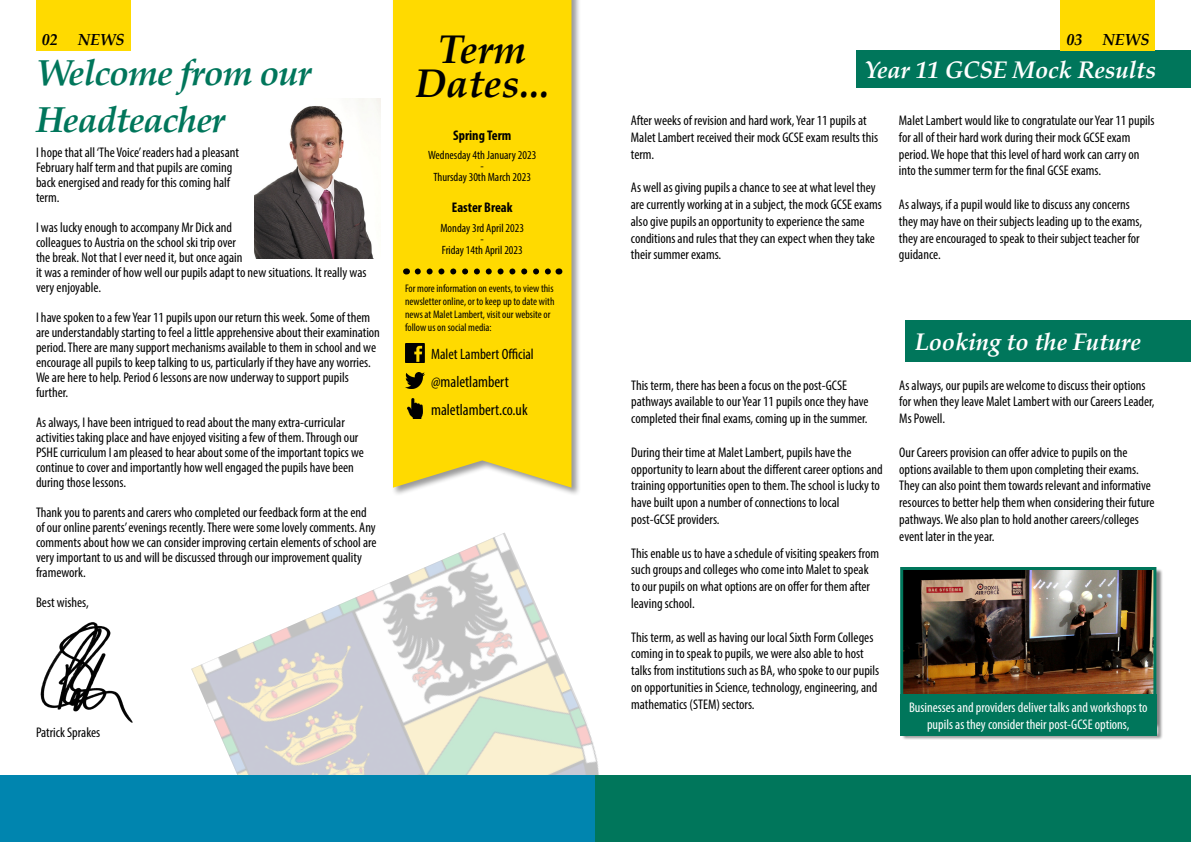
<style>
.page{position:relative;width:1191px;height:842px;background:#fff}
.page>*{position:absolute;margin:0;border:0;box-sizing:border-box;transform-origin:0 0}
.t1{font:italic 700 40px/34px "Palatino Linotype";color:#000;text-align:center}
.t2{font:italic 700 36px/47px "Palatino Linotype";letter-spacing:-.03em;color:#00765b}
.t3{font:italic 700 24px "Palatino Linotype";letter-spacing:-.01em;color:#fff}
.t4{font:condensed 16px/28px "Myriad Pro";color:#000}
.t5{font:italic 700 16px "Palatino Linotype";letter-spacing:-.01em;color:#000}
.t6{font:condensed 15px "Myriad Pro";color:#000}
.t7{font:condensed 14px/16.8px "Myriad Pro";color:#000}
.t8{font:condensed 14px/16.8px "Myriad Pro";color:#fff;text-align:center}
.t9{font:700 condensed 14px "Myriad Pro";color:#000}
.t10{font:condensed 12px/11px "Myriad Pro";color:#000;text-align:center}
.t11{font:condensed 11px/13.2px "Myriad Pro";color:#000}
</style>
<div class="page">
<img style="left:191px;top:532px;width:408px;height:243px">
<div style="left:0;top:775px;width:595px;height:67px;background:#0085af"></div>
<img style="left:254px;top:99px;width:127px;height:159px">
<img style="left:40px;top:622px;width:93px;height:101px">
<div style="left:391px;top:0;width:190px;height:496px;background:#000;opacity:.4"></div>
<div style="left:393px;top:0;width:178px;height:488px;background:#ffda00"></div>
<svg style="left:418px;top:268px;width:134px;height:6px"></svg>
<img style="left:405px;top:343px;width:19px;height:20px">
<img style="left:405px;top:373px;width:19px;height:15px">
<img style="left:407px;top:399px;width:15px;height:19px">
<div style="left:595px;top:775px;width:596px;height:67px;background:#00765b"></div>
<div style="left:856px;top:51px;width:335px;height:37px;background:#00765b"></div>
<div style="left:906px;top:320px;width:285px;height:42px;background:#00765b"></div>
<div style="left:901px;top:568px;width:262px;height:172px;background:#000;opacity:.5"></div>
<img style="left:904px;top:571px;width:248px;height:124px">
<div style="left:900px;top:567px;width:256px;height:166px;border:3px solid #00765b"></div>
<div style="left:900px;top:695px;width:256px;height:41px;background:#00765b"></div>
<div style="left:36px;top:0;width:94px;height:51px;background:#ffda00"></div>
<div style="left:1060px;top:0;width:95px;height:51px;background:#ffda00"></div>
<p class="t5" style="left:42px;top:28px;width:84px">02 NEWS</p>
<p class="t5" style="left:1066px;top:28px;width:17px">03</p>
<p class="t5" style="left:1102px;top:28px;width:48px">NEWS</p>
<h1 class="t1" style="left:415px;top:31px;width:136px">Term<br>Dates...</h1>
<p class="t9" style="left:453px;top:126px;width:60px">Spring Term</p>
<p class="t10" style="left:428px;top:150px;width:110px">Wednesday 4th January 2023 -<br>Thursday 30th March 2023</p>
<p class="t9" style="left:452px;top:199px;width:62px">Easter Break</p>
<p class="t10" style="left:440px;top:222px;width:85px">Monday 3rd April 2023 -<br>Friday 14th April 2023</p>
<p class="t11" style="left:405px;top:281px;width:151px">For more information on events, to view this newsletter online, or to keep up to date with news at Malet Lambert, visit our website or follow us on social media:</p>
<p class="t6" style="left:431px;top:345px;width:104px">Malet Lambert Official</p>
<p class="t4" style="left:431px;top:367px;width:98px">@maletlambert maletlambert.co.uk</p>
<h2 class="t2" style="left:36px;top:48px;width:277px">Welcome from our<br>Headteacher</h2>
<h3 class="t3" style="left:864px;top:53px;width:293px">Year 11 GCSE Mock Results</h3>
<p class="t7" style="left:631px;top:112px;width:249px">After weeks of revision and hard work, Year 11 pupils at<br>Malet Lambert received their mock GCSE exam results this term.</p>
<p class="t7" style="left:631px;top:179px;width:252px">As well as giving pupils a chance to see at what level they are currently working at in a subject, the mock GCSE exams also give pupils an opportunity to experience the same conditions and rules that they can expect when they take their summer exams.</p>
<p class="t7" style="left:899px;top:112px;width:257px">Malet Lambert would like to congratulate our Year 11 pupils for all of their hard work during their mock GCSE exam period. We hope that this level of hard work can carry on into the summer term for the final GCSE exams.</p>
<p class="t7" style="left:899px;top:196px;width:245px">As always, if a pupil would like to discuss any concerns they may have on their subjects leading up to the exams, they are encouraged to speak to their subject teacher for guidance.</p>
<p class="t7" style="left:36px;top:145px;width:204px;line-height:15px">I hope that all ‘The Voice’ readers had a pleasant February half term and that pupils are coming back energised and ready for this coming half term.</p>
<p class="t7" style="left:36px;top:220px;width:332px;line-height:15px">I was lucky enough to accompany Mr Dick and<br>colleagues to Austria on the school ski trip over<br>the break. Not that I ever need it, but once again<br>it was a reminder of how well our pupils adapt to new situations. It really was very enjoyable.</p>
<p class="t7" style="left:36px;top:310px;width:345px;line-height:15px">I have spoken to a few Year 11 pupils upon our return this week. Some of them are understandably starting to feel a little apprehensive about their examination period. There are many support mechanisms available to them in school and we encourage all pupils to keep talking to us, particularly if they have any worries.<br>We are here to help. Period 6 lessons are now underway to support pupils further.</p>
<p class="t7" style="left:36px;top:415px;width:329px;line-height:15px">As always, I have been intrigued to read about the many extra-curricular activities taking place and have enjoyed visiting a few of them. Through our PSHE curriculum I am pleased to hear about some of the important topics we continue to cover and importantly how well engaged the pupils have been during those lessons.</p>
<p class="t7" style="left:36px;top:505px;width:342px;line-height:15px">Thank you to parents and carers who completed our feedback form at the end of our online parents’ evenings recently. There were some lovely comments. Any comments about how we can consider improving certain elements of school are very important to us and will be discussed through our improvement quality framework.</p>
<p class="t7" style="left:36px;top:594px;width:54px">Best wishes,</p>
<h3 class="t3" style="left:914px;top:325px;width:228px">Looking to the Future</h3>
<p class="t7" style="left:631px;top:376px;width:239px">This term, there has been a focus on the post-GCSE pathways available to our Year 11 pupils once they have completed their final exams, coming up in the summer.</p>
<p class="t7" style="left:631px;top:444px;width:253px">During their time at Malet Lambert, pupils have the opportunity to learn about the different career options and training opportunities open to them. The school is lucky to have built upon a number of connections to local post-GCSE providers.</p>
<p class="t7" style="left:631px;top:544px;width:249px">This enable us to have a schedule of visiting speakers from such groups and colleges who come into Malet to speak to our pupils on what options are on offer for them after leaving school.</p>
<p class="t7" style="left:631px;top:628px;width:249px">This term, as well as having our local Sixth Form Colleges coming in to speak to pupils, we were also able to host talks from institutions such as BA, who spoke to our pupils on opportunities in Science, technology, engineering, and mathematics (STEM) sectors.</p>
<p class="t7" style="left:899px;top:376px;width:257px">As always, our pupils are welcome to discuss their options for when they leave Malet Lambert with our Careers Leader,<br>Ms Powell.</p>
<p class="t7" style="left:899px;top:444px;width:257px">Our Careers provision can offer advice to pupils on the options available to them upon completing their exams.<br>They can also point them towards relevant and informative resources to better help them when considering their future pathways. We also plan to hold another careers/colleges event later in the year.</p>
<p class="t8" style="left:909px;top:699px;width:240px">Businesses and providers deliver talks and workshops to pupils as they consider their post-GCSE options,</p>
<p class="t7" style="left:36px;top:724px;width:66px">Patrick Sprakes</p>
</div>
